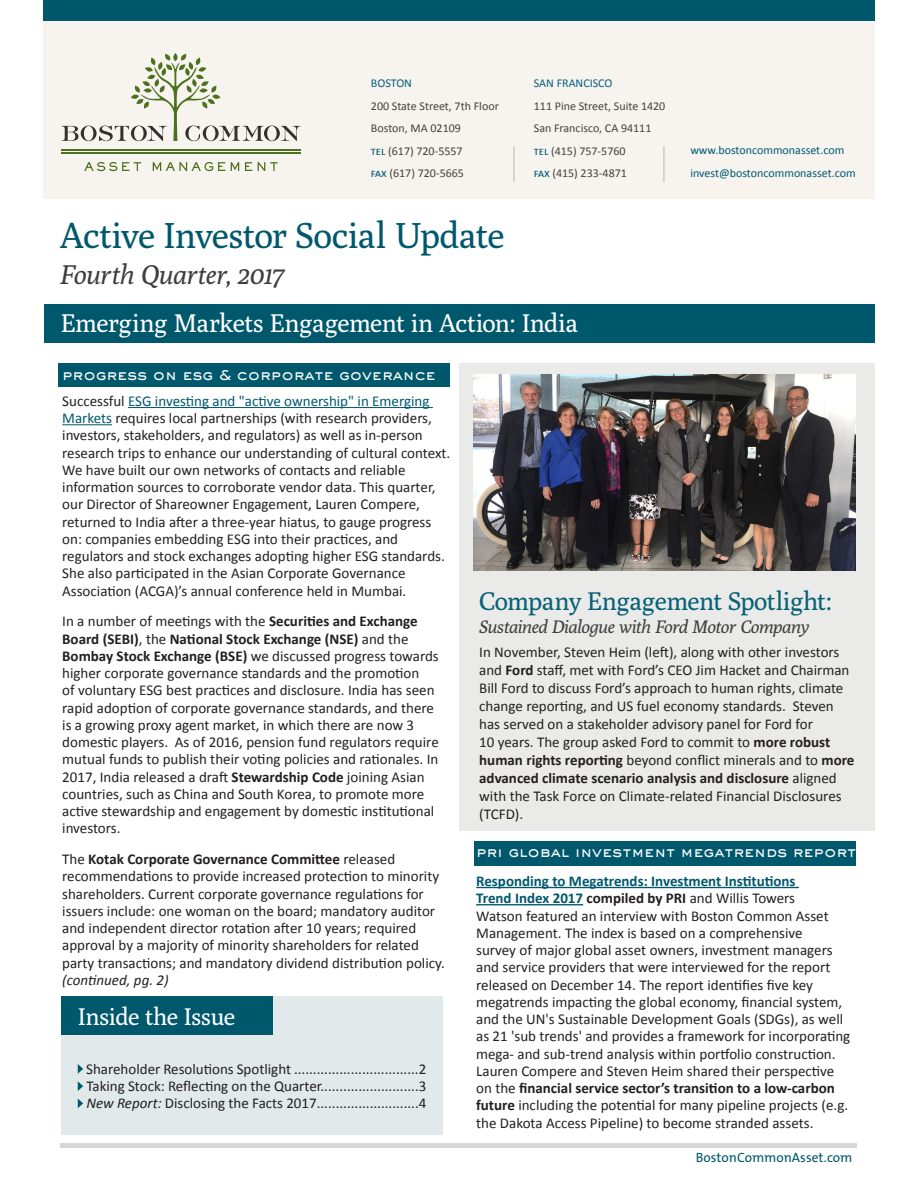
<style>
.page{position:relative;width:918px;height:1188px;background:#fff}
.page>*{position:absolute;margin:0;border:0;box-sizing:border-box;transform-origin:0 0}
.t1{font:36px "Poly";letter-spacing:-.025em;color:#00586d}
.t2{font:italic 27px "Poly";letter-spacing:-.005em;color:#3e3e3f}
.t3{font:25.5px "Poly";letter-spacing:-.025em;color:#fff}
.body_text{font:25.5px "Poly";letter-spacing:-.03em;color:#086177}
.t4{font:24px "Poly";letter-spacing:-.03em;color:#fff}
.body_text-2{font:italic 18px "Poly";letter-spacing:-.015em;color:#3e3e3f}
.body_text-3{font:15px/17.2px "Calibri";color:#231f20}
.table_text{font:15px "Calibri";color:#231f20}
.body_text-4{font:500 15px "AT Sackers Gothic";letter-spacing:-.01em;color:#fff}
.t5{font:13.5px "The Mix B5 Plain";color:#00586d}
.t6{font:12px "Calibri";color:#44403e}
.t7{font:12px "Calibri";color:#00586d}
.t8{font:12px "Calibri";color:#086177}
.s1{color:#00586d}
.s2{font-weight:700}
.s3{font-style:italic}
.s4{font-weight:700;color:#00586d}
</style>
<div class="page">
<div style="left:58px;top:363px;width:391px;height:23px;background:#00586d"></div>
<div style="left:43px;top:0;width:832px;height:43px;background:#00586d"></div>
<div style="left:43px;top:22px;width:832px;height:177px;background:#f7f4f0"></div>
<hr style="left:128px;top:407px;width:305px;height:1px;background:#00586d">
<hr style="left:62px;top:424px;width:50px;height:1px;background:#00586d">
<div style="left:61px;top:996px;width:381px;height:139px;background:#e1e9eb"></div>
<div style="left:61px;top:996px;width:211px;height:39px;background:#00586d"></div>
<svg style="left:78px;top:1064px;width:5px;height:10px"></svg>
<svg style="left:78px;top:1081px;width:5px;height:10px"></svg>
<svg style="left:78px;top:1099px;width:5px;height:9px"></svg>
<svg style="left:84px;top:162px;width:57px;height:9px"></svg>
<svg style="left:153px;top:162px;width:72px;height:9px"></svg>
<svg style="left:231px;top:162px;width:8px;height:9px"></svg>
<svg style="left:245px;top:162px;width:7px;height:9px"></svg>
<svg style="left:258px;top:162px;width:20px;height:9px"></svg>
<hr style="left:61px;top:149px;width:240px;height:2px;background:#4b711c">
<hr style="left:61px;top:153px;width:240px;height:1px;background:#4b711c">
<svg style="left:62px;top:54px;width:239px;height:87px"></svg>
<hr style="left:513px;top:146px;width:2px;height:36px;background:#cdcbc6">
<hr style="left:663px;top:146px;width:2px;height:36px;background:#cdcbc6">
<div style="left:44px;top:305px;width:831px;height:38px;background:#00586d"></div>
<div style="left:61px;top:1143px;width:796px;height:5px;background:#d9d7d4"></div>
<div style="left:459px;top:363px;width:416px;height:467px;background:#eaeae9"></div>
<img style="left:474px;top:375px;width:382px;height:196px">
<div style="left:475px;top:841px;width:381px;height:25px;background:#00586d"></div>
<hr style="left:476px;top:887px;width:323px;height:1px;background:#00586d">
<hr style="left:476px;top:904px;width:107px;height:1px;background:#00586d">
<p class="t8" style="left:371px;top:76px;width:43px">BOSTON</p>
<p class="t6" style="left:371px;top:98px;width:129px">200 State Street, 7th Floor</p>
<p class="t6" style="left:371px;top:121px;width:91px">Boston, MA 02109</p>
<p class="t6" style="left:371px;top:143px;width:93px"><span class="s1">tel</span> (617) 720-5557</p>
<p class="t6" style="left:371px;top:166px;width:95px"><span class="s1">fax</span> (617) 720-5665</p>
<p class="t1" style="left:60px;top:215px;width:446px">Active Investor Social Update</p>
<p class="t2" style="left:60px;top:258px;width:226px">Fourth Quarter, 2017</p>
<p class="t8" style="left:534px;top:76px;width:80px">SAN FRANCISCO</p>
<p class="t6" style="left:534px;top:98px;width:133px">111 Pine Street, Suite 1420</p>
<p class="t6" style="left:534px;top:121px;width:119px">San Francisco, CA 94111</p>
<p class="t6" style="left:534px;top:143px;width:93px"><span class="s1">tel</span> (415) 757-5760</p>
<p class="t6" style="left:534px;top:166px;width:95px"><span class="s1">fax</span> (415) 233-4871</p>
<p class="t3" style="left:61px;top:309px;width:519px">Emerging Markets Engagement in Action: India</p>
<p class="t7" style="left:690px;top:143px;width:155px">www.bostoncommonasset.com</p>
<p class="t7" style="left:690px;top:165px;width:167px">invest@bostoncommonasset.com</p>
<p class="body_text-4" style="left:62px;top:364px;width:375px">progress on esg &amp; corporate goverance</p>
<p class="body_text-3" style="left:62px;top:392px;width:390px">Successful <span class="s1">ESG investing and "active ownership" in Emerging Markets</span> requires local partnerships (with research providers, investors, stakeholders, and regulators) as well as in-person research trips to enhance our understanding of cultural context.<br>We have built our own networks of contacts and reliable information sources to corroborate vendor data. This quarter, our Director of Shareowner Engagement, Lauren Compere, returned to India after a three-year hiatus, to gauge progress on: companies embedding ESG into their practices, and regulators and stock exchanges adopting higher ESG standards.<br>She also participated in the Asian Corporate Governance Association (ACGA)’s annual conference held in Mumbai.</p>
<p class="body_text-3" style="left:62px;top:612px;width:378px">In a number of meetings with the <span class="s2">Securities and Exchange Board (SEBI)</span>, the <span class="s2">National Stock Exchange (NSE)</span> and the <span class="s2">Bombay Stock Exchange (BSE)</span> we discussed progress towards higher corporate governance standards and the promotion<br>of voluntary ESG best practices and disclosure. India has seen rapid adoption of corporate governance standards, and there is a growing proxy agent market, in which there are now 3 domestic players. As of 2016, pension fund regulators require mutual funds to publish their voting policies and rationales. In 2017, India released a draft <span class="s2">Stewardship Code</span> joining Asian countries, such as China and South Korea, to promote more active stewardship and engagement by domestic institutional investors.</p>
<p class="body_text-3" style="left:62px;top:850px;width:384px">The <span class="s2">Kotak Corporate Governance Committee</span> released recommendations to provide increased protection to minority shareholders. Current corporate governance regulations for issuers include: one woman on the board; mandatory auditor and independent director rotation after 10 years; required approval by a majority of minority shareholders for related party transactions; and mandatory dividend distribution policy. <span class="s3">(continued, pg. 2)</span></p>
<p class="t4" style="left:78px;top:1003px;width:159px">Inside the Issue</p>
<p class="table_text" style="left:86px;top:1059px;width:342px">Shareholder Resolutions Spotlight .................................2</p>
<p class="table_text" style="left:86px;top:1077px;width:342px">Taking Stock: Reflecting on the Quarter..........................3</p>
<p class="table_text" style="left:86px;top:1094px;width:342px"><span class="s3">New Report:</span> Disclosing the Facts 2017...........................4</p>
<p class="body_text" style="left:479px;top:587px;width:354px">Company Engagement Spotlight:</p>
<p class="body_text-2" style="left:479px;top:615px;width:332px">Sustained Dialogue with Ford Motor Company</p>
<p class="body_text-3" style="left:479px;top:642px;width:377px;line-height:18px">In November, Steven Heim (left), along with other investors and <span class="s2">Ford</span> staff, met with Ford’s CEO Jim Hacket and Chairman Bill Ford to discuss Ford’s approach to human rights, climate change reporting, and US fuel economy standards. Steven has served on a stakeholder advisory panel for Ford for<br>10 years. The group asked Ford to commit to <span class="s2">more robust human rights reporting</span> beyond conflict minerals and to <span class="s2">more advanced climate scenario analysis and disclosure</span> aligned with the Task Force on Climate-related Financial Disclosures (TCFD).</p>
<p class="body_text-4" style="left:476px;top:841px;width:382px">pri global investment megatrends report</p>
<p class="body_text-3" style="left:476px;top:872px;width:376px"><span class="s4">Responding to Megatrends: Investment Institutions<br>Trend Index 2017</span> <span class="s2">compiled by PRI</span> and Willis Towers<br>Watson featured an interview with Boston Common Asset Management. The index is based on a comprehensive<br>survey of major global asset owners, investment managers and service providers that were interviewed for the report released on December 14. The report identifies five key megatrends impacting the global economy, financial system, and the UN's Sustainable Development Goals (SDGs), as well as 21 'sub trends' and provides a framework for incorporating mega- and sub-trend analysis within portfolio construction.<br>Lauren Compere and Steven Heim shared their perspective on the <span class="s2">financial service sector’s transition to a low-carbon future</span> including the potential for many pipeline projects (e.g. the Dakota Access Pipeline) to become stranded assets.</p>
<p class="t5" style="left:696px;top:1150px;width:158px">BostonCommonAsset.com</p>
</div>
